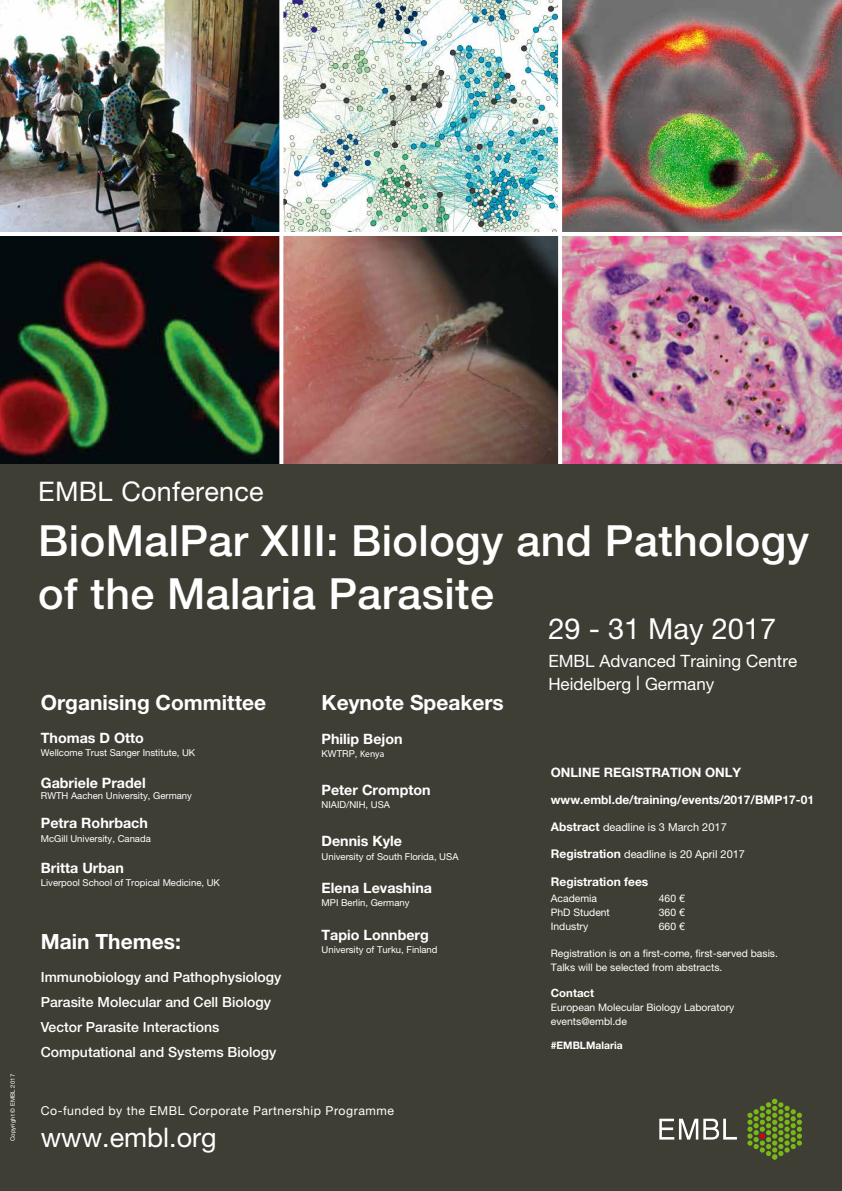
<style>
.page{position:relative;width:842px;height:1191px;background:#fff}
.page>*{position:absolute;margin:0;border:0;box-sizing:border-box;transform-origin:0 0}
.t1{font:500 43px/53px "Helvetica Neue LT Pro";letter-spacing:.01em;color:#fff}
.t2{font:29px "Helvetica Neue LT Pro";color:#fff}
.t3{font:27px "Helvetica Neue LT Pro";letter-spacing:.01em;color:#fff}
.t4{font:700 20.9px "Helvetica Neue LT Pro";color:#fff}
.t5{font:17px/23px "Helvetica Neue LT Pro";color:#fff}
.t6{font:700 14.3px "Helvetica Neue LT Pro";color:#fff}
.t7{font:500 14px/25px "Helvetica Neue LT Pro";color:#fff}
.t8{font:700 13px "Helvetica Neue LT Pro";color:#fff}
.t9{font:12.3px "Helvetica Neue LT Pro";letter-spacing:.04em;color:#fff}
.t10{font:700 12px "Helvetica Neue LT Pro";color:#fff}
.t11{font:700 11.4px "Helvetica Neue LT Pro";color:#fff}
.t12{font:11px "Helvetica Neue LT Pro";color:#fff}
.t13{font:10.4px/14px "Helvetica Neue LT Pro";color:#fff}
.t14{font:700 10.4px "Helvetica Neue LT Pro";color:#fff}
.t15{font:9.5px "Helvetica Neue LT Pro";color:#fff}
.t16{font:6px "Helvetica Neue LT Pro";letter-spacing:.01em;color:#fff}
.s1{font-weight:300;font-size:20px}
.s2{font-family:"Myriad Pro"}
.s3{font-weight:700;font-size:12px}
</style>
<div class="page">
<img style="left:562px;top:0;width:280px;height:464px">
<img style="left:0;top:0;width:558px;height:232px">
<img style="left:0;top:236px;width:279px;height:228px">
<img style="left:283px;top:236px;width:275px;height:228px">
<svg style="left:279px;top:0;width:4px;height:464px"></svg>
<hr style="left:0;top:232px;width:842px;height:4px;background:#fff">
<div style="left:0;top:464px;width:842px;height:727px;background:#3f3e34"></div>
<svg style="left:747px;top:1098px;width:55px;height:61px"></svg>
<svg style="left:659px;top:1118px;width:78px;height:21px"></svg>
<p class="t16" style="left:9px;top:1141px;width:69px;rotate:-90deg">Copyright © EMBL 2017</p>
<h3 class="t3" style="left:38px;top:475px;width:227px">EMBL Conference</h3>
<h1 class="t1" style="left:38px;top:514px;width:772px">BioMalPar XIII: Biology and Pathology of the Malaria Parasite</h1>
<h2 class="t2" style="left:548px;top:611px;width:229px">29 - 31 May 2017</h2>
<h3 class="t5" style="left:548px;top:649px;width:250px">EMBL Advanced Training Centre<br>Heidelberg <span class="s1">I</span> Germany</h3>
<h3 class="t4" style="left:322px;top:689px;width:184px">Keynote Speakers</h3>
<h3 class="t6" style="left:322px;top:729px;width:83px">Philip Bejon</h3>
<p class="t15" style="left:322px;top:748px;width:64px">KWTRP, <span class="s2">Kenya</span></p>
<h3 class="t6" style="left:322px;top:781px;width:111px">Peter Crompton</h3>
<p class="t15" style="left:322px;top:799px;width:70px">NIAID/NIH, USA</p>
<h3 class="t6" style="left:322px;top:832px;width:82px">Dennis Kyle</h3>
<p class="t15" style="left:322px;top:850px;width:138px">University of South Florida, USA</p>
<h3 class="t6" style="left:322px;top:879px;width:112px">Elena Levashina</h3>
<p class="t15" style="left:322px;top:897px;width:89px">MPI Berlin, Germany</p>
<h3 class="t6" style="left:322px;top:925px;width:109px">Tapio Lonnberg</h3>
<p class="t15" style="left:322px;top:944px;width:118px">University of Turku, Finland</p>
<h3 class="t4" style="left:41px;top:689px;width:227px">Organising Committee</h3>
<h3 class="t6" style="left:41px;top:729px;width:105px">Thomas D Otto</h3>
<p class="t15" style="left:41px;top:747px;width:156px">Wellcome Trust Sanger Institute, UK</p>
<h3 class="t6" style="left:41px;top:773px;width:106px">Gabriele Pradel</h3>
<p class="t15" style="left:41px;top:790px;width:153px">RWTH Aachen University, Germany</p>
<h3 class="t6" style="left:41px;top:814px;width:109px">Petra Rohrbach</h3>
<p class="t15" style="left:41px;top:832px;width:112px">McGill University, Canada</p>
<h3 class="t6" style="left:41px;top:859px;width:85px">Britta Urban</h3>
<p class="t15" style="left:41px;top:877px;width:181px">Liverpool School of Tropical Medicine, UK</p>
<h3 class="t8" style="left:551px;top:764px;width:192px">ONLINE REGISTRATION ONLY</h3>
<p class="t10" style="left:551px;top:792px;width:265px">www.embl.de/training/events/2017/BMP17-01</p>
<p class="t12" style="left:551px;top:820px;width:177px"><span class="s3">Abstract</span> deadline is 3 March 2017</p>
<p class="t12" style="left:551px;top:847px;width:196px"><span class="s3">Registration</span> deadline is 20 April 2017</p>
<p class="t10" style="left:551px;top:874px;width:99px">Registration fees</p>
<p class="t13" style="left:551px;top:891px;width:48px">Academia</p>
<p class="t13" style="left:659px;top:891px;width:27px">460 €</p>
<p class="t13" style="left:551px;top:905px;width:61px">PhD Student</p>
<p class="t13" style="left:659px;top:905px;width:27px">360 €</p>
<p class="t13" style="left:551px;top:919px;width:39px">Industry</p>
<p class="t13" style="left:659px;top:919px;width:27px">660 €</p>
<p class="t13" style="left:551px;top:946px;width:229px">Registration is on a first-come, first-served basis.<br>Talks will be selected from abstracts.</p>
<p class="t11" style="left:551px;top:986px;width:45px">Contact</p>
<p class="t13" style="left:551px;top:1000px;width:185px">European Molecular Biology Laboratory events@embl.de</p>
<p class="t14" style="left:551px;top:1039px;width:73px">#EMBLMalaria</p>
<h3 class="t4" style="left:41px;top:928px;width:141px">Main Themes:</h3>
<h3 class="t7" style="left:41px;top:964px;width:242px">Immunobiology and Pathophysiology Parasite Molecular and Cell Biology Vector Parasite Interactions Computational and Systems Biology</h3>
<p class="t9" style="left:41px;top:1103px;width:355px">Co-funded by the EMBL Corporate Partnership Programme</p>
<h3 class="t3" style="left:41px;top:1121px;width:177px">www.embl.org</h3>
</div>
